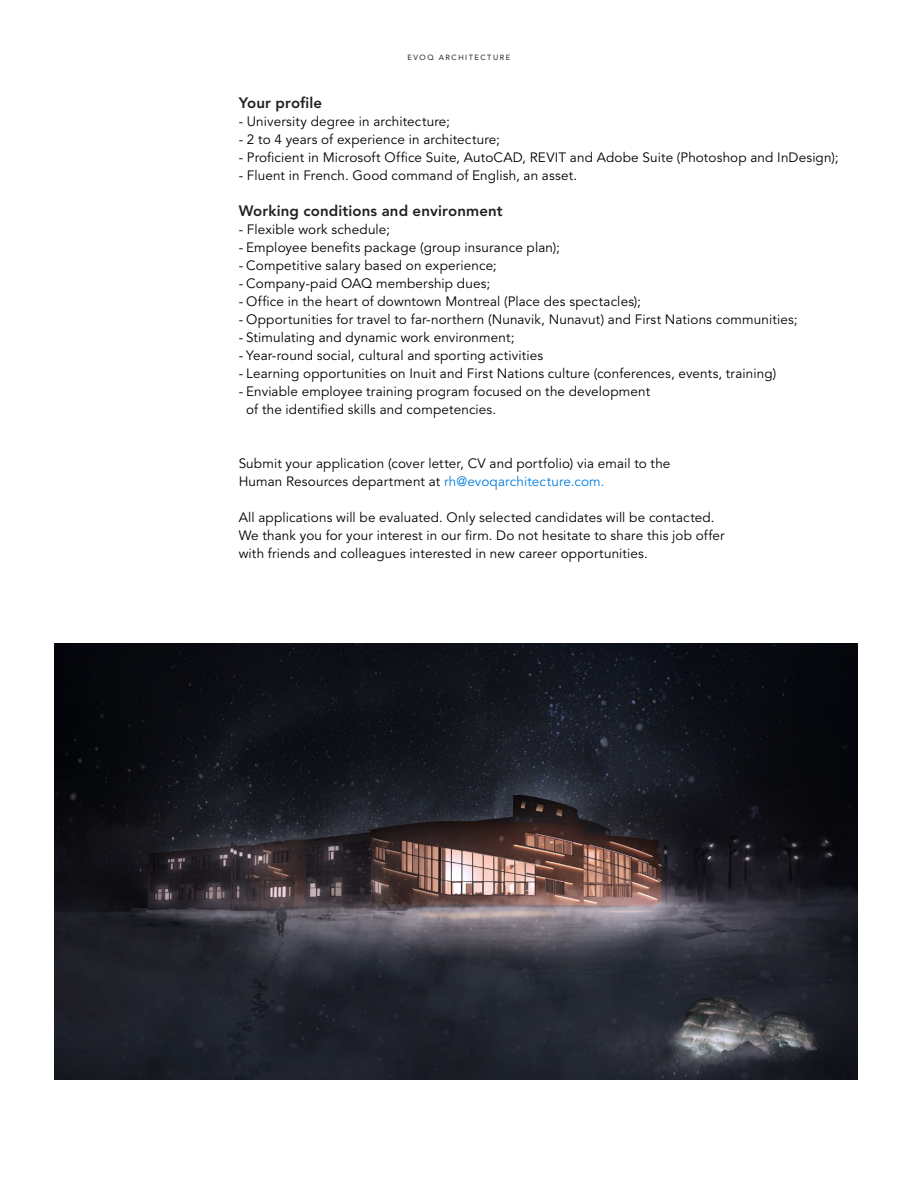
<style>
.page{position:relative;width:918px;height:1188px;background:#fff}
.page>*{position:absolute;margin:0;border:0;box-sizing:border-box;transform-origin:0 0}
.Texte-principal-1{font:800 15px "Avenir LT Std";letter-spacing:.01em;color:#231f20}
.Texte-principal-1-2{font:13.5px/18px "Avenir LT Std";letter-spacing:.01em;color:#000}
.t1{font:7.5px "Avenir LT Std";letter-spacing:.2em;color:#231f20}
.s1{color:#007fe1}
</style>
<div class="page">
<img style="left:54px;top:644px;width:804px;height:436px">
<p class="t1" style="left:408px;top:53px;width:104px">EVOQ ARCHITECTURE</p>
<p class="Texte-principal-1" style="left:239px;top:94px;width:85px">Your profile</p>
<p class="Texte-principal-1-2" style="left:239px;top:113px;width:213px">- University degree in architecture;</p>
<p class="Texte-principal-1-2" style="left:239px;top:131px;width:263px">- 2 to 4 years of experience in architecture;</p>
<p class="Texte-principal-1-2" style="left:239px;top:149px;width:601px">- Proficient in Microsoft Office Suite, AutoCAD, REVIT and Adobe Suite (Photoshop and InDesign);</p>
<p class="Texte-principal-1-2" style="left:239px;top:167px;width:340px">- Fluent in French. Good command of English, an asset.</p>
<p class="Texte-principal-1" style="left:239px;top:202px;width:266px">Working conditions and environment</p>
<p class="Texte-principal-1-2" style="left:239px;top:221px;width:153px">- Flexible work schedule;</p>
<p class="Texte-principal-1-2" style="left:239px;top:239px;width:323px">- Employee benefits package (group insurance plan);</p>
<p class="Texte-principal-1-2" style="left:239px;top:257px;width:260px">- Competitive salary based on experience;</p>
<p class="Texte-principal-1-2" style="left:239px;top:275px;width:253px">- Company-paid OAQ membership dues;</p>
<p class="Texte-principal-1-2" style="left:239px;top:293px;width:404px">- Office in the heart of downtown Montreal (Place des spectacles);</p>
<p class="Texte-principal-1-2" style="left:239px;top:311px;width:560px">- Opportunities for travel to far-northern (Nunavik, Nunavut) and First Nations communities;</p>
<p class="Texte-principal-1-2" style="left:239px;top:329px;width:277px">- Stimulating and dynamic work environment;</p>
<p class="Texte-principal-1-2" style="left:239px;top:347px;width:306px">- Year-round social, cultural and sporting activities</p>
<p class="Texte-principal-1-2" style="left:239px;top:365px;width:539px">- Learning opportunities on Inuit and First Nations culture (conferences, events, training)</p>
<p class="Texte-principal-1-2" style="left:246px;top:383px;width:406px;text-indent:-8px">- Enviable employee training program focused on the development of the identified skills and competencies.</p>
<p class="Texte-principal-1-2" style="left:239px;top:455px;width:433px">Submit your application (cover letter, CV and portfolio) via email to the<br>Human Resources department at <span class="s1">rh@evoqarchitecture.com.</span></p>
<p class="Texte-principal-1-2" style="left:239px;top:509px;width:487px">All applications will be evaluated. Only selected candidates will be contacted.<br>We thank you for your interest in our firm. Do not hesitate to share this job offer with friends and colleagues interested in new career opportunities.</p>
</div>
